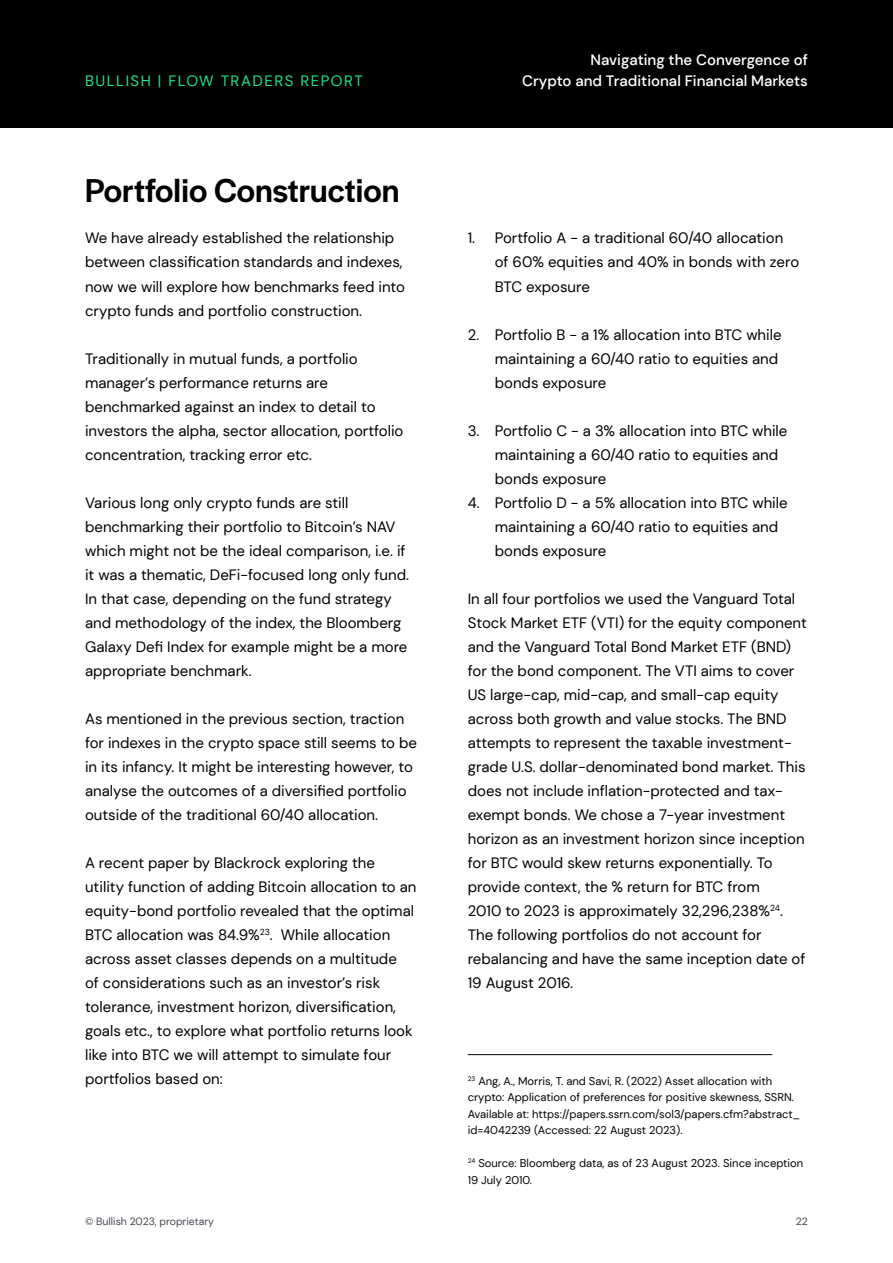
<style>
.page{position:relative;width:893px;height:1263px;background:#fff}
.page>*{position:absolute;margin:0;border:0;box-sizing:border-box;transform-origin:0 0}
.Text_Main_Heading_23pt{font:34.5px "Halyard Display VF";color:#000}
.Body_Copy_on_Light_10pts{font:15px/24px "DM Sans";color:#000}
.t1{font:500 15px/21px "DM Sans";color:#fff;text-align:right}
.t2{font:15px "DM Sans";letter-spacing:.1em;color:#18e589}
.Footnote_7pt_rule_above{font:11.25px/16.5px "DM Sans";color:#000}
.t3{font:10.5px "DM Sans";color:#434850}
</style>
<div class="page">
<div style="left:0;top:0;width:893px;height:128px;background:#000"></div>
<hr style="left:468px;top:1054px;width:304px;height:1px;background:#000">
<p class="t2" style="left:85px;top:72px;width:279px">BULLISH | FLOW TRADERS REPORT</p>
<p class="Text_Main_Heading_23pt" style="left:85px;top:166px;width:316px">Portfolio Construction</p>
<p class="Body_Copy_on_Light_10pts" style="left:85px;top:226px;width:321px">We have already established the relationship between classification standards and indexes, now we will explore how benchmarks feed into crypto funds and portfolio construction.</p>
<p class="Body_Copy_on_Light_10pts" style="left:85px;top:346px;width:320px">Traditionally in mutual funds, a portfolio manager’s performance returns are benchmarked against an index to detail to investors the alpha, sector allocation, portfolio concentration, tracking error etc.</p>
<p class="Body_Copy_on_Light_10pts" style="left:85px;top:490px;width:325px">Various long only crypto funds are still benchmarking their portfolio to Bitcoin’s NAV which might not be the ideal comparison, i.e. if it was a thematic, DeFi-focused long only fund.<br>In that case, depending on the fund strategy and methodology of the index, the Bloomberg Galaxy Defi Index for example might be a more appropriate benchmark.</p>
<p class="Body_Copy_on_Light_10pts" style="left:85px;top:706px;width:334px">As mentioned in the previous section, traction for indexes in the crypto space still seems to be in its infancy. It might be interesting however, to analyse the outcomes of a diversified portfolio outside of the traditional 60/40 allocation.</p>
<p class="Body_Copy_on_Light_10pts" style="left:85px;top:850px;width:333px">A recent paper by Blackrock exploring the utility function of adding Bitcoin allocation to an equity-bond portfolio revealed that the optimal BTC allocation was 84.9%<sup>23</sup>. While allocation across asset classes depends on a multitude<br>of considerations such as an investor’s risk tolerance, investment horizon, diversification, goals etc., to explore what portfolio returns look like into BTC we will attempt to simulate four portfolios based on:</p>
<p class="t1" style="left:522px;top:49px;width:287px">Navigating the Convergence of<br>Crypto and Traditional Financial Markets</p>
<p class="Body_Copy_on_Light_10pts" style="left:495px;top:226px;width:306px;text-indent:-27px">1. Portfolio A - a traditional 60/40 allocation of 60% equities and 40% in bonds with zero<br>BTC exposure</p>
<p class="Body_Copy_on_Light_10pts" style="left:495px;top:322px;width:288px;text-indent:-27px">2. Portfolio B - a 1% allocation into BTC while maintaining a 60/40 ratio to equities and bonds exposure</p>
<p class="Body_Copy_on_Light_10pts" style="left:495px;top:418px;width:294px;text-indent:-27px">3. Portfolio C - a 3% allocation into BTC while maintaining a 60/40 ratio to equities and bonds exposure</p>
<p class="Body_Copy_on_Light_10pts" style="left:495px;top:490px;width:294px;text-indent:-27px">4. Portfolio D - a 5% allocation into BTC while maintaining a 60/40 ratio to equities and bonds exposure</p>
<p class="Body_Copy_on_Light_10pts" style="left:468px;top:586px;width:341px">In all four portfolios we used the Vanguard Total Stock Market ETF (VTI) for the equity component and the Vanguard Total Bond Market ETF (BND) for the bond component. The VTI aims to cover US large-cap, mid-cap, and small-cap equity across both growth and value stocks. The BND attempts to represent the taxable investment&shy;grade U.S. dollar-denominated bond market. This does not include inflation-protected and tax&shy;exempt bonds. We chose a 7-year investment horizon as an investment horizon since inception for BTC would skew returns exponentially. To provide context, the % return for BTC from<br>2010 to 2023 is approximately 32,296,238%<sup>24</sup>.<br>The following portfolios do not account for rebalancing and have the same inception date of 19 August 2016.</p>
<p class="Footnote_7pt_rule_above" style="left:468px;top:1072px;width:334px"><sup>23</sup> Ang, A., Morris, T. and Savi, R. (2022) Asset allocation with crypto: Application of preferences for positive skewness, SSRN.<br>Available at: https://papers.ssrn.com/sol3/papers.cfm?abstract_ id=4042239 (Accessed: 22 August 2023).</p>
<p class="Footnote_7pt_rule_above" style="left:468px;top:1155px;width:337px"><sup>24</sup> Source: Bloomberg data, as of 23 August 2023. Since inception<br>19 July 2010.</p>
<p class="t3" style="left:85px;top:1214px;width:131px">© Bullish 2023, proprietary</p>
<p class="t3" style="left:796px;top:1214px;width:14px">22</p>
</div>
